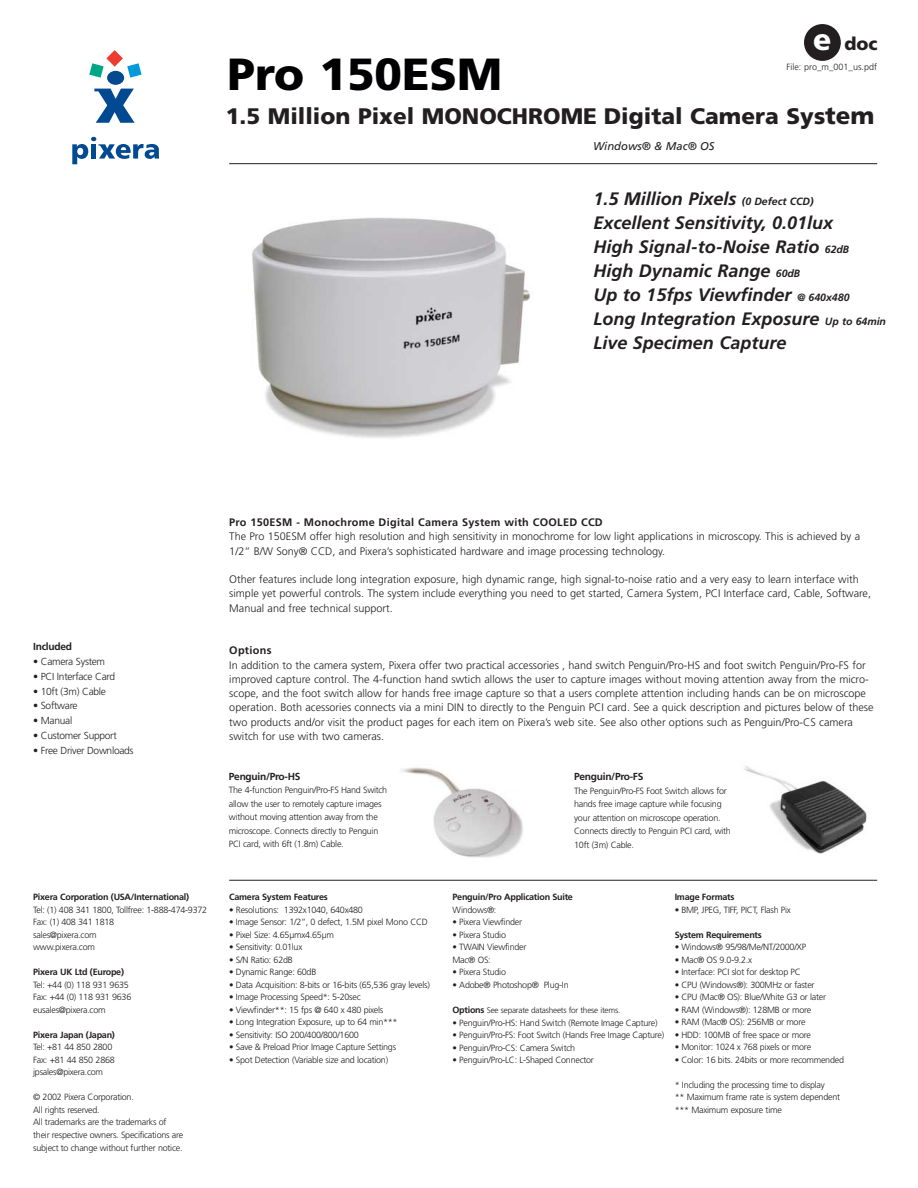
<style>
.page{position:relative;width:918px;height:1188px;background:#fff}
.page>*{position:absolute;margin:0;border:0;box-sizing:border-box;transform-origin:0 0}
.t1{font:900 45px "Frutiger";color:#000002}
.t2{font:900 22.5px "Frutiger";color:#231f20}
.t3{font:italic 700 18px/24px "Frutiger";color:#231f20}
.t4{font:900 18px "Frutiger";color:#231f20}
.t5{font:italic 11.25px "Frutiger";color:#231f20}
.t6{font:300 10.8px/14.2px "Frutiger";color:#231f20}
.t7{font:700 10.8px "Frutiger";letter-spacing:.025em;color:#231f20}
.t8{font:300 10.2px "Frutiger";letter-spacing:-.03em;color:#231f20}
.t9{font:700 10.2px "Frutiger";letter-spacing:-.03em;color:#231f20}
.t10{font:300 9px/12.6px "Frutiger";letter-spacing:-.03em;color:#231f20}
.t11{font:700 9px "Frutiger";letter-spacing:-.03em;color:#231f20}
.t12{font:300 9px "Frutiger";color:#231f20}
.t13{font:300 8.25px "Frutiger";letter-spacing:-.025em;color:#231f20}
.s1{font-size:30px;color:#fff}
.s2{font-size:24px}
.s3{font-size:10.5px}
.s4{font-weight:700;font-size:9px}
</style>
<div class="page">
<hr style="left:229px;top:880px;width:648px;height:1px;background:#231f20">
<svg style="left:72px;top:137px;width:87px;height:27px"></svg>
<svg style="left:94px;top:89px;width:41px;height:34px"></svg>
<svg style="left:89px;top:50px;width:53px;height:28px"></svg>
<div style="left:107px;top:71px;width:17px;height:14px;background:#014990;border-radius:50%"></div>
<hr style="left:229px;top:163px;width:648px;height:1px;background:#231f20">
<div style="left:804px;top:24px;width:37px;height:37px;background:#231f20;border-radius:50%"></div>
<img style="left:252px;top:217px;width:278px;height:221px">
<img style="left:744px;top:766px;width:123px;height:88px">
<img style="left:401px;top:767px;width:122px;height:91px">
<h3 class="t4" style="left:813px;top:36px;width:66px"><span class="s1">e</span> doc</h3>
<h1 class="t1" style="left:228px;top:57px;width:276px">Pro 150ESM</h1>
<h2 class="t2" style="left:226px;top:107px;width:650px">1.5 Million Pixel MONOCHROME Digital Camera Sys<span class="s2">tem</span></h2>
<p class="t12" style="left:786px;top:64px;width:92px">File: pro_m_001_us.pdf</p>
<p class="t5" style="left:593px;top:142px;width:123px">Windows® &amp; Mac® OS</p>
<h3 class="t3" style="left:593px;top:188px;width:294px">1.5 Million Pixels <span class="s3">(0 Defect CCD)<br></span>Excellent Sensitivity, 0.01lux<br>High Signal-to-Noise Ratio <span class="s3">62dB<br></span>High Dynamic Range <span class="s3">60dB<br></span>Up to 15fps Viewfinder <span class="s3">@ 640x480<br></span>Long Integration Exposure <span class="s3">Up to 64min<br></span>Live Specimen Capture</h3>
<p class="t9" style="left:33px;top:642px;width:40px">Included</p>
<p class="t8" style="left:33px;top:657px;width:73px">• Camera System</p>
<p class="t8" style="left:33px;top:672px;width:83px">• PCI Interface Card</p>
<p class="t8" style="left:33px;top:687px;width:74px">• 10ft (3m) Cable</p>
<p class="t8" style="left:33px;top:702px;width:46px">• Software</p>
<p class="t8" style="left:33px;top:717px;width:41px">• Manual</p>
<p class="t8" style="left:33px;top:731px;width:85px">• Customer Support</p>
<p class="t8" style="left:33px;top:746px;width:102px">• Free Driver Downloads</p>
<p class="t11" style="left:33px;top:893px;width:158px">Pixera Corporation (USA/International)</p>
<p class="t10" style="left:33px;top:904px;width:176px">Tel: (1) 408 341 1800, Tollfree: 1-888-474-9372<br>Fax: (1) 408 341 1818<br>sales@pixera.com<br>www.pixera.com</p>
<p class="t11" style="left:33px;top:968px;width:92px">Pixera UK Ltd (Europe)</p>
<p class="t10" style="left:33px;top:979px;width:100px">Tel: +44 (0) 118 931 9635<br>Fax: +44 (0) 118 931 9636 eusales@pixera.com</p>
<p class="t11" style="left:33px;top:1031px;width:83px">Pixera Japan (Japan)</p>
<p class="t10" style="left:33px;top:1042px;width:83px">Tel: +81 44 850 2800<br>Fax: +81 44 850 2868 jpsales@pixera.com</p>
<p class="t10" style="left:33px;top:1092px;width:152px">© 2002 Pixera Corporation.<br>All rights reserved.<br>All trademarks are the trademarks of their respective owners. Specifications are subject to change without further notice.</p>
<p class="t7" style="left:229px;top:518px;width:375px">Pro 150ESM - Monochrome Digital Camera System with COOLED CCD</p>
<p class="t6" style="left:229px;top:530px;width:632px">The Pro 150ESM offer high resolution and high sensitivity in monochrome for low light applications in microscopy. This is achieved by a<br>1/2” B/W Sony® CCD, and Pixera’s sophisticated hardware and image processing technology.</p>
<p class="t6" style="left:229px;top:573px;width:643px">Other features include long integration exposure, high dynamic range, high signal-to-noise ratio and a very easy to learn interface with simple yet powerful controls. The system include everything you need to get started, Camera System, PCI Interface card, Cable, Software,<br>Manual and free technical support.</p>
<p class="t7" style="left:229px;top:646px;width:44px">Options</p>
<p class="t6" style="left:229px;top:658px;width:646px">In addition to the camera system, Pixera offer two practical accessories , hand switch Penguin/Pro-HS and foot switch Penguin/Pro-FS for improved capture control. The 4-function hand swtich allows the user to capture images without moving attention away from the micro&shy;scope, and the foot switch allow for hands free image capture so that a users complete attention including hands can be on microscope operation. Both acessories connects via a mini DIN to directly to the Penguin PCI card. See a quick description and pictures below of these two products and/or visit the product pages for each item on Pixera’s web site. See also other options such as Penguin/Pro-CS camera switch for use with two cameras.</p>
<p class="t9" style="left:229px;top:772px;width:73px">Penguin/Pro-HS</p>
<p class="t10" style="left:229px;top:784px;width:160px;line-height:13.5px">The 4-function Penguin/Pro-FS Hand Switch allow the user to remotely capture images without moving attention away from the microscope. Connects directly to Penguin PCI card, with 6ft (1.8m) Cable.</p>
<p class="t11" style="left:229px;top:893px;width:100px">Camera System Features</p>
<p class="t10" style="left:229px;top:904px;width:135px">• Resolutions: 1392x1040, 640x480</p>
<p class="t10" style="left:229px;top:916px;width:200px">• Image Sensor: 1/2”, 0 defect, 1.5M pixel Mono CCD</p>
<p class="t10" style="left:229px;top:929px;width:106px">• Pixel Size: 4.65µmx4.65µm</p>
<p class="t10" style="left:229px;top:941px;width:75px">• Sensitivity: 0.01lux</p>
<p class="t10" style="left:229px;top:954px;width:65px">• S/N Ratio: 62dB</p>
<p class="t10" style="left:229px;top:966px;width:89px">• Dynamic Range: 60dB</p>
<p class="t10" style="left:229px;top:979px;width:202px">• Data Acquisition: 8-bits or 16-bits (65,536 gray levels)</p>
<p class="t10" style="left:229px;top:991px;width:133px">• Image Processing Speed*: 5-20sec</p>
<p class="t10" style="left:229px;top:1004px;width:156px">• Viewfinder**: 15 fps @ 640 x 480 pixels</p>
<p class="t10" style="left:229px;top:1017px;width:170px">• Long Integration Exposure, up to 64 min***</p>
<p class="t10" style="left:229px;top:1029px;width:131px">• Sensitivity: ISO 200/400/800/1600</p>
<p class="t10" style="left:229px;top:1042px;width:169px">• Save &amp; Preload Prior Image Capture Settings</p>
<p class="t10" style="left:229px;top:1054px;width:161px">• Spot Detection (Variable size and location)</p>
<p class="t9" style="left:574px;top:772px;width:71px">Penguin/Pro-FS</p>
<p class="t10" style="left:574px;top:784px;width:158px;line-height:13.5px">The Penguin/Pro-FS Foot Switch allows for hands free image capture while focusing your attention on microscope operation.<br>Connects directly to Penguin PCI card, with 10ft (3m) Cable.</p>
<p class="t11" style="left:453px;top:894px;width:122px">Penguin/Pro Application Suite</p>
<p class="t10" style="left:453px;top:904px;width:45px">Windows®:</p>
<p class="t10" style="left:453px;top:917px;width:71px">• Pixera Viewfinder</p>
<p class="t10" style="left:453px;top:929px;width:55px">• Pixera Studio</p>
<p class="t10" style="left:453px;top:942px;width:75px">• TWAIN Viewfinder<br>Mac® OS:</p>
<p class="t10" style="left:453px;top:967px;width:55px">• Pixera Studio</p>
<p class="t10" style="left:453px;top:979px;width:118px">• Adobe® Photoshop® Plug-In</p>
<p class="t13" style="left:453px;top:1007px;width:169px"><span class="s4">Options</span> See separate datasheets for these items.</p>
<p class="t10" style="left:453px;top:1017px;width:207px">• Penguin/Pro-HS: Hand Switch (Remote Image Capture)</p>
<p class="t10" style="left:453px;top:1029px;width:213px">• Penguin/Pro-FS: Foot Switch (Hands Free Image Capture)</p>
<p class="t10" style="left:453px;top:1042px;width:124px">• Penguin/Pro-CS: Camera Switch</p>
<p class="t10" style="left:453px;top:1054px;width:143px">• Penguin/Pro-LC: L-Shaped Connector</p>
<p class="t11" style="left:675px;top:893px;width:61px">Image Formats</p>
<p class="t10" style="left:675px;top:904px;width:118px">• BMP, JPEG, TIFF, PICT, Flash Pix</p>
<p class="t11" style="left:675px;top:931px;width:89px">System Requirements</p>
<p class="t10" style="left:675px;top:941px;width:133px">• Windows® 95/98/Me/NT/2000/XP</p>
<p class="t10" style="left:675px;top:954px;width:79px">• Mac® OS 9.0-9.2.x</p>
<p class="t10" style="left:675px;top:966px;width:128px">• Interface: PCI slot for desktop PC</p>
<p class="t10" style="left:675px;top:979px;width:141px">• CPU (Windows®): 300MHz or faster</p>
<p class="t10" style="left:675px;top:992px;width:153px">• CPU (Mac® OS): Blue/White G3 or later</p>
<p class="t10" style="left:675px;top:1004px;width:138px">• RAM (Windows®): 128MB or more</p>
<p class="t10" style="left:675px;top:1017px;width:132px">• RAM (Mac® OS): 256MB or more</p>
<p class="t10" style="left:675px;top:1029px;width:138px">• HDD: 100MB of free space or more</p>
<p class="t10" style="left:675px;top:1042px;width:138px">• Monitor: 1024 x 768 pixels or more</p>
<p class="t10" style="left:675px;top:1054px;width:171px">• Color: 16 bits. 24bits or more recommended</p>
<p class="t10" style="left:675px;top:1079px;width:167px">* Including the processing time to display<br>** Maximum frame rate is system dependent *** Maximum exposure time</p>
</div>
